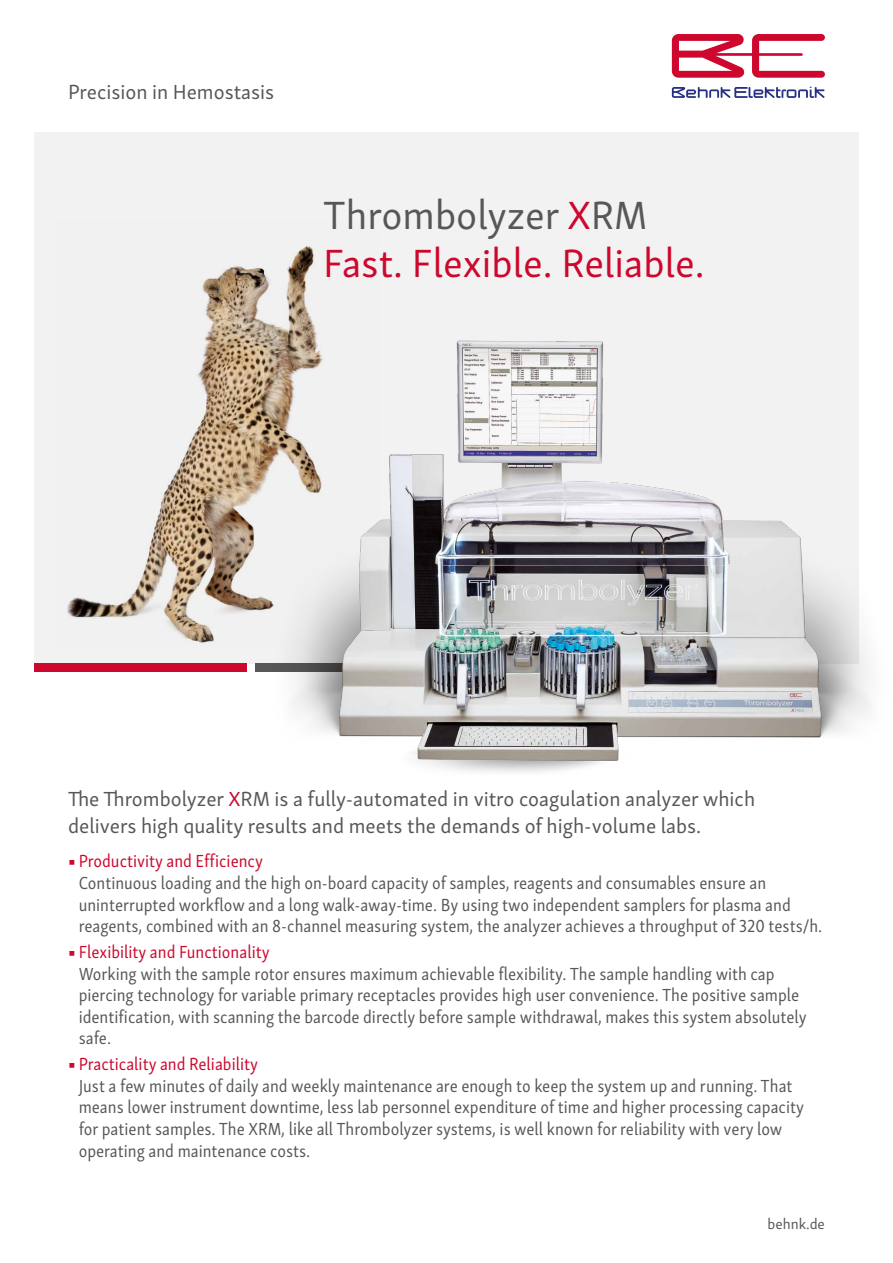
<style>
.page{position:relative;width:893px;height:1263px;background:#fff}
.page>*{position:absolute;margin:0;border:0;box-sizing:border-box;transform-origin:0 0}
.t1{font:40.5px/48.6px "Skolar Sans Latn";color:#cd072d}
.t2{font:21px/27px "Skolar Sans Latn";color:#575756}
.t3{font:18px/21.6px "Skolar Sans Latn Cn";color:#575756}
.t4{font:18px "Skolar Sans Latn Cn";color:#cd072d}
.t5{font:15px "Skolar Sans Latn";color:#575756}
.s1{color:#575756}
.s2{color:#cd072d}
</style>
<div class="page">
<div style="left:34px;top:132px;width:825px;height:531px;background:#f2f2f2"></div>
<div style="left:34px;top:663px;width:213px;height:9px;background:#cd072d"></div>
<img style="left:67px;top:246px;width:247px;height:397px">
<img style="left:239px;top:315px;width:632px;height:457px">
<svg style="left:672px;top:34px;width:153px;height:44px"></svg>
<svg style="left:672px;top:87px;width:153px;height:11px"></svg>
<p class="t2" style="left:68px;top:77px;width:208px">Precision in Hemostasis</p>
<h1 class="t1" style="left:323px;top:188px;width:383px"><span class="s1">Thrombolyzer</span> X<span class="s1">RM<br></span>Fast. Flexible. Reliable.</h1>
<p class="t2" style="left:68px;top:784px;width:689px">The Thrombolyzer <span class="s2">X</span>RM is a fully-automated in vitro coagulation analyzer which delivers high quality results and meets the demands of high-volume labs.</p>
<p class="t4" style="left:68px;top:848px;width:196px">■ Productivity and Efficiency</p>
<p class="t3" style="left:79px;top:871px;width:745px">Continuous loading and the high on-board capacity of samples, reagents and consumables ensure an uninterrupted workflow and a long walk-away-time. By using two independent samplers for plasma and reagents, combined with an 8-channel measuring system, the analyzer achieves a throughput of 320 tests/h.</p>
<p class="t4" style="left:68px;top:938px;width:203px">■ Flexibility and Functionality</p>
<p class="t3" style="left:79px;top:961px;width:730px">Working with the sample rotor ensures maximum achievable flexibility. The sample handling with cap piercing technology for variable primary receptacles provides high user convenience. The positive sample identification, with scanning the barcode directly before sample withdrawal, makes this system absolutely safe.</p>
<p class="t4" style="left:68px;top:1051px;width:191px">■ Practicality and Reliability</p>
<p class="t3" style="left:79px;top:1074px;width:727px">Just a few minutes of daily and weekly maintenance are enough to keep the system up and running. That means lower instrument downtime, less lab personnel expenditure of time and higher processing capacity for patient samples. The XRM, like all Thrombolyzer systems, is well known for reliability with very low operating and maintenance costs.</p>
<p class="t5" style="left:767px;top:1212px;width:59px">behnk.de</p>
</div>
